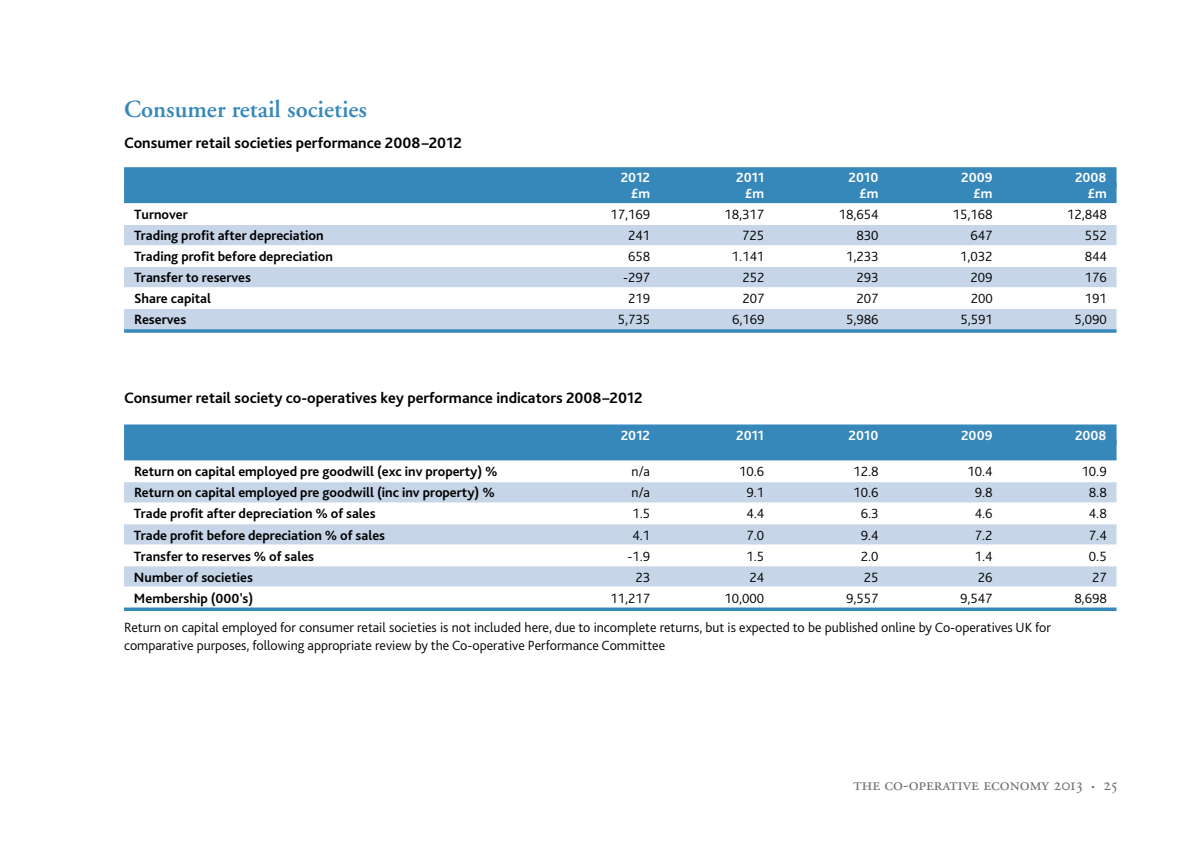
<style>
.page{position:relative;width:1191px;height:844px;background:#fff}
.page>*{position:absolute;margin:0;border:0;box-sizing:border-box;transform-origin:0 0}
.t1{font:600 24.5px "Adobe Garamond";color:#3687ba}
.t2{font:17.5px "Adobe Garamond Regular SC";color:#6d6e71}
.t3{font:700 15.75px "Bliss 2";color:#000}
.t4{font:300 14px/17.5px "Bliss 2";color:#000}
.t5{font:700 14px "Bliss 2";color:#000}
.t6{font:700 14px "Bliss 2";color:#fff}
.s1{font-size:8.75px}
</style>
<div class="page">
<div style="left:124px;top:167px;width:992px;height:20px;background:#3687ba"></div>
<div style="left:124px;top:183px;width:992px;height:20px;background:#3687ba"></div>
<div style="left:124px;top:225px;width:992px;height:20px;background:#c6d5e8"></div>
<div style="left:124px;top:267px;width:992px;height:20px;background:#c6d5e8"></div>
<div style="left:124px;top:309px;width:992px;height:20px;background:#c6d5e8"></div>
<hr style="left:124px;top:329px;width:992px;height:3px;background:#3687ba">
<div style="left:124px;top:424px;width:992px;height:20px;background:#3687ba"></div>
<div style="left:124px;top:440px;width:992px;height:20px;background:#3687ba"></div>
<div style="left:124px;top:482px;width:992px;height:20px;background:#c6d5e8"></div>
<div style="left:124px;top:524px;width:992px;height:20px;background:#c6d5e8"></div>
<div style="left:124px;top:566px;width:992px;height:20px;background:#c6d5e8"></div>
<svg style="left:124px;top:607px;width:992px;height:4px;background:#5096c2"></svg>
<h1 class="t1" style="left:124px;top:96px;width:244px">Consumer retail societies</h1>
<p class="t3" style="left:124px;top:133px;width:339px">Consumer retail societies performance 2008–2012</p>
<p class="t6" style="left:621px;top:169px;width:31px">2012</p>
<p class="t6" style="left:736px;top:169px;width:29px">2011</p>
<p class="t6" style="left:848px;top:169px;width:31px">2010</p>
<p class="t6" style="left:961px;top:169px;width:33px">2009</p>
<p class="t6" style="left:1075px;top:169px;width:33px">2008</p>
<p class="t6" style="left:631px;top:185px;width:21px">£m</p>
<p class="t6" style="left:745px;top:185px;width:21px">£m</p>
<p class="t6" style="left:859px;top:185px;width:21px">£m</p>
<p class="t6" style="left:973px;top:185px;width:21px">£m</p>
<p class="t6" style="left:1087px;top:185px;width:21px">£m</p>
<p class="t5" style="left:134px;top:206px;width:55px">Turnover</p>
<p class="t4" style="left:610px;top:205px;width:41px">17,169</p>
<p class="t4" style="left:724px;top:205px;width:41px">18,317</p>
<p class="t4" style="left:838px;top:205px;width:41px">18,654</p>
<p class="t4" style="left:953px;top:205px;width:41px">15,168</p>
<p class="t4" style="left:1067px;top:205px;width:41px">12,848</p>
<p class="t5" style="left:134px;top:227px;width:191px">Trading profit after depreciation</p>
<p class="t4" style="left:628px;top:226px;width:23px">241</p>
<p class="t4" style="left:742px;top:226px;width:23px">725</p>
<p class="t4" style="left:856px;top:226px;width:23px">830</p>
<p class="t4" style="left:970px;top:226px;width:23px">647</p>
<p class="t4" style="left:1084px;top:226px;width:23px">552</p>
<p class="t5" style="left:134px;top:248px;width:200px">Trading profit before depreciation</p>
<p class="t4" style="left:628px;top:247px;width:23px">658</p>
<p class="t4" style="left:732px;top:247px;width:34px">1.141</p>
<p class="t4" style="left:846px;top:247px;width:34px">1,233</p>
<p class="t4" style="left:960px;top:247px;width:34px">1,032</p>
<p class="t4" style="left:1084px;top:247px;width:23px">844</p>
<p class="t5" style="left:134px;top:269px;width:118px">Transfer to reserves</p>
<p class="t4" style="left:623px;top:268px;width:28px">-297</p>
<p class="t4" style="left:742px;top:268px;width:23px">252</p>
<p class="t4" style="left:856px;top:268px;width:23px">293</p>
<p class="t4" style="left:970px;top:268px;width:23px">209</p>
<p class="t4" style="left:1084px;top:268px;width:23px">176</p>
<p class="t5" style="left:134px;top:290px;width:78px">Share capital</p>
<p class="t4" style="left:628px;top:289px;width:23px">219</p>
<p class="t4" style="left:742px;top:289px;width:23px">207</p>
<p class="t4" style="left:856px;top:289px;width:23px">207</p>
<p class="t4" style="left:970px;top:289px;width:23px">200</p>
<p class="t4" style="left:1084px;top:289px;width:23px">191</p>
<p class="t5" style="left:134px;top:311px;width:54px">Reserves</p>
<p class="t4" style="left:618px;top:310px;width:34px">5,735</p>
<p class="t4" style="left:732px;top:310px;width:34px">6,169</p>
<p class="t4" style="left:846px;top:310px;width:34px">5,986</p>
<p class="t4" style="left:960px;top:310px;width:34px">5,591</p>
<p class="t4" style="left:1074px;top:310px;width:34px">5,090</p>
<p class="t3" style="left:124px;top:387px;width:520px">Consumer retail society co-operatives key performance indicators 2008–2012</p>
<p class="t6" style="left:621px;top:426px;width:31px">2012</p>
<p class="t6" style="left:736px;top:426px;width:29px">2011</p>
<p class="t6" style="left:848px;top:426px;width:31px">2010</p>
<p class="t6" style="left:961px;top:426px;width:33px">2009</p>
<p class="t6" style="left:1075px;top:426px;width:33px">2008</p>
<p class="t5" style="left:134px;top:463px;width:365px">Return on capital employed pre goodwill (exc inv property) %</p>
<p class="t4" style="left:631px;top:462px;width:20px">n/a</p>
<p class="t4" style="left:739px;top:462px;width:26px">10.6</p>
<p class="t4" style="left:853px;top:462px;width:26px">12.8</p>
<p class="t4" style="left:967px;top:462px;width:26px">10.4</p>
<p class="t4" style="left:1081px;top:462px;width:26px">10.9</p>
<p class="t5" style="left:134px;top:484px;width:362px">Return on capital employed pre goodwill (inc inv property) %</p>
<p class="t4" style="left:631px;top:483px;width:20px">n/a</p>
<p class="t4" style="left:746px;top:483px;width:19px">9.1</p>
<p class="t4" style="left:853px;top:483px;width:26px">10.6</p>
<p class="t4" style="left:974px;top:483px;width:19px">9.8</p>
<p class="t4" style="left:1089px;top:483px;width:19px">8.8</p>
<p class="t5" style="left:134px;top:505px;width:243px">Trade profit after depreciation % of sales</p>
<p class="t4" style="left:632px;top:504px;width:19px">1.5</p>
<p class="t4" style="left:746px;top:504px;width:19px">4.4</p>
<p class="t4" style="left:860px;top:504px;width:19px">6.3</p>
<p class="t4" style="left:974px;top:504px;width:19px">4.6</p>
<p class="t4" style="left:1089px;top:504px;width:19px">4.8</p>
<p class="t5" style="left:134px;top:526px;width:253px">Trade profit before depreciation % of sales</p>
<p class="t4" style="left:632px;top:525px;width:19px">4.1</p>
<p class="t4" style="left:746px;top:525px;width:19px">7.0</p>
<p class="t4" style="left:860px;top:525px;width:19px">9.4</p>
<p class="t4" style="left:974px;top:525px;width:19px">7.2</p>
<p class="t4" style="left:1089px;top:525px;width:19px">7.4</p>
<p class="t5" style="left:134px;top:547px;width:182px">Transfer to reserves % of sales</p>
<p class="t4" style="left:627px;top:546px;width:24px">-1.9</p>
<p class="t4" style="left:746px;top:546px;width:19px">1.5</p>
<p class="t4" style="left:860px;top:546px;width:19px">2.0</p>
<p class="t4" style="left:974px;top:546px;width:19px">1.4</p>
<p class="t4" style="left:1089px;top:546px;width:19px">0.5</p>
<p class="t5" style="left:134px;top:568px;width:120px">Number of societies</p>
<p class="t4" style="left:635px;top:567px;width:16px">23</p>
<p class="t4" style="left:749px;top:567px;width:16px">24</p>
<p class="t4" style="left:863px;top:567px;width:16px">25</p>
<p class="t4" style="left:977px;top:567px;width:16px">26</p>
<p class="t4" style="left:1092px;top:567px;width:16px">27</p>
<p class="t5" style="left:134px;top:589px;width:121px">Membership (000's)</p>
<p class="t4" style="left:610px;top:588px;width:41px">11,217</p>
<p class="t4" style="left:724px;top:588px;width:41px">10,000</p>
<p class="t4" style="left:846px;top:588px;width:34px">9,557</p>
<p class="t4" style="left:960px;top:588px;width:34px">9,547</p>
<p class="t4" style="left:1074px;top:588px;width:34px">8,698</p>
<p class="t4" style="left:124px;top:618px;width:928px">Return on capital employed for consumer retail societies is not included here, due to incomplete returns, but is expected to be published online by Co-operatives UK for comparative purposes, following appropriate review by the Co-operative Performance Committee</p>
<p class="t2" style="left:853px;top:774px;width:266px">the co-operative economy 2013 <span class="s1">•</span> 25</p>
</div>
